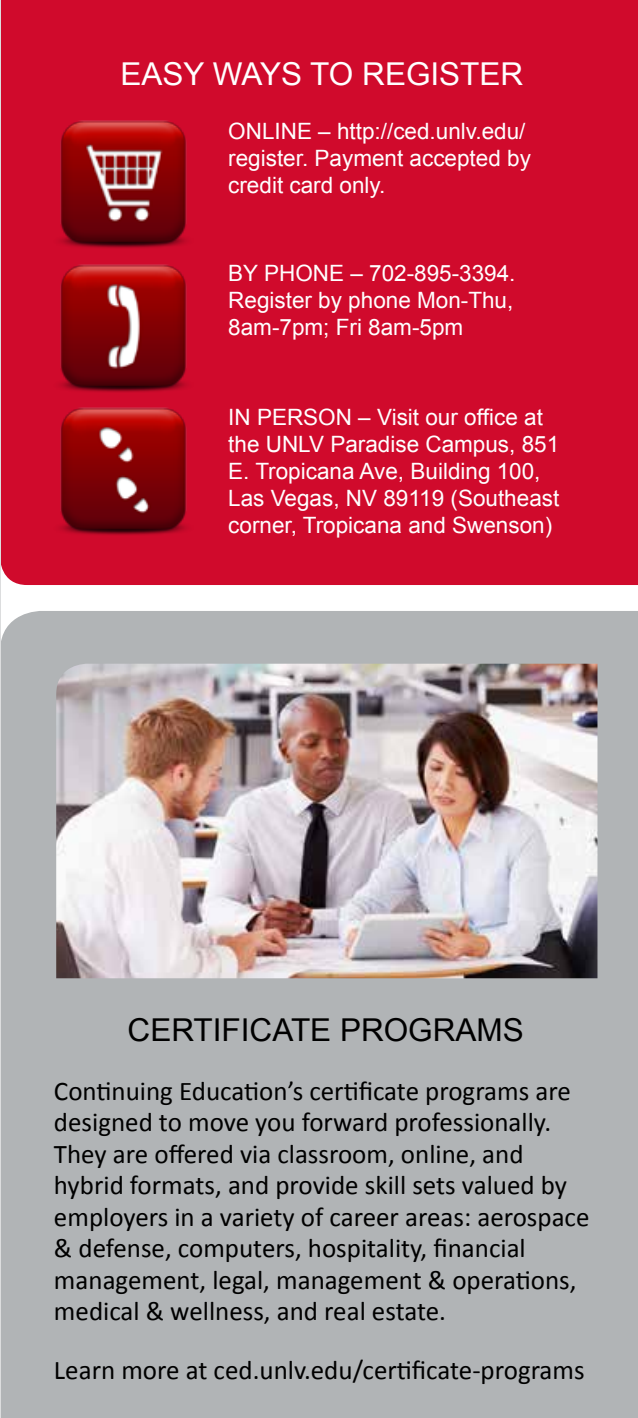
<style>
.page{position:relative;width:638px;height:1418px;background:#fff}
.page>*{position:absolute;margin:0;border:0;box-sizing:border-box;transform-origin:0 0}
.t1{font:31.5px "Arial";color:#000}
.t2{font:31.5px "Arial";color:#fff}
.t3{font:27px/31.5px "Calibri";color:#000}
.t4{font:22.5px/27px "Arial";color:#fff}
</style>
<div class="page">
<div style="left:1px;top:0;width:637px;height:585px;background:#d00a2c"></div>
<div style="left:1px;top:611px;width:637px;height:807px;background:#b1b4b6"></div>
<img style="left:34px;top:95px;width:180px;height:144px">
<img style="left:34px;top:239px;width:180px;height:143px">
<img style="left:34px;top:382px;width:180px;height:180px">
<img style="left:56px;top:663px;width:541px;height:315px">
<hr style="left:0;top:0;width:1px;height:1418px;background:#dcddde">
<p class="t2" style="left:121px;top:53px;width:404px">EASY WAYS TO REGISTER</p>
<p class="t4" style="left:228px;top:118px;width:304px">ONLINE – http://ced.unlv.edu/ register. Payment accepted by credit card only.</p>
<p class="t4" style="left:228px;top:260px;width:289px;text-align:justify">BY PHONE – 702-895-3394.<br>Register by phone Mon-Thu, 8am-7pm; Fri 8am-5pm</p>
<p class="t4" style="left:228px;top:404px;width:333px">IN PERSON – Visit our office at the UNLV Paradise Campus, 851<br>E. Tropicana Ave, Building 100,<br>Las Vegas, NV 89119 (Southeast corner, Tropicana and Swenson)</p>
<p class="t1" style="left:128px;top:1009px;width:398px">CERTIFICATE PROGRAMS</p>
<p class="t3" style="left:54px;top:1075px;width:537px">Continuing Education’s certificate programs are designed to move you forward professionally.<br>They are offered via classroom, online, and hybrid formats, and provide skill sets valued by employers in a variety of career areas: aerospace &amp; defense, computers, hospitality, financial management, legal, management &amp; operations, medical &amp; wellness, and real estate.</p>
<p class="t3" style="left:54px;top:1354px;width:532px">Learn more at ced.unlv.edu/certificate-programs</p>
</div>
